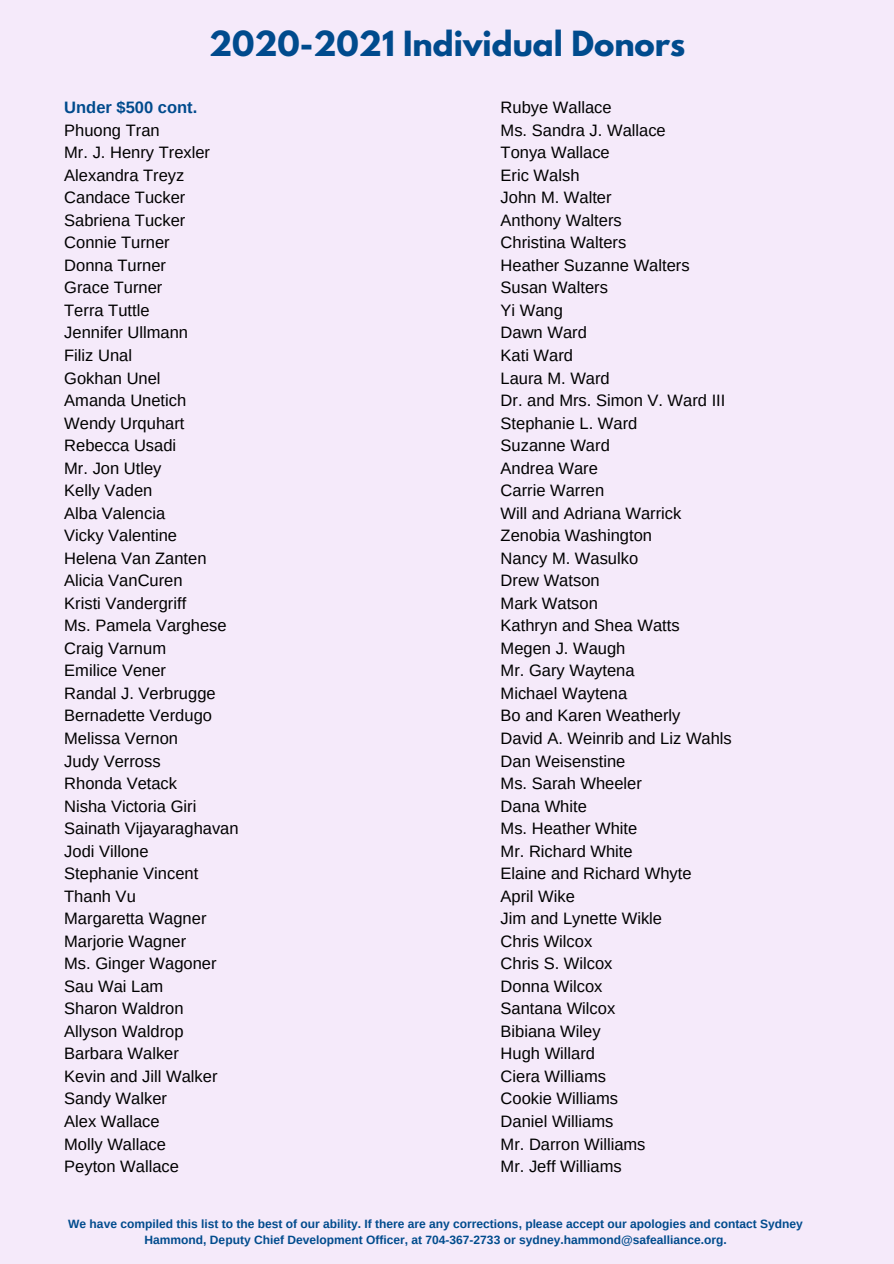
<style>
.page{position:relative;width:894px;height:1264px;background:#fff}
.page>*{position:absolute;margin:0;border:0;box-sizing:border-box;transform-origin:0 0}
.t1{font:700 30.75px "League Spartan";color:#004b8d}
.t2{font:16.5px/22.5px "Arimo";color:#000}
.t3{font:700 16.5px "Arimo";color:#004b8d}
.t4{font:700 12px/16px "Arimo";color:#004b8d;text-align:center}
</style>
<div class="page">
<div style="left:0;top:0;width:893px;height:1263px;background:#f5eafa"></div>
<h1 class="t1" style="left:209px;top:28px;width:477px">2020-2021 Individual Donors</h1>
<p class="t3" style="left:64px;top:98px;width:134px">Under $500 cont.</p>
<p class="t2" style="left:64px;top:119px;width:176px">Phuong Tran<br>Mr. J. Henry Trexler<br>Alexandra Treyz<br>Candace Tucker<br>Sabriena Tucker<br>Connie Turner<br>Donna Turner<br>Grace Turner<br>Terra Tuttle<br>Jennifer Ullmann<br>Filiz Unal<br>Gokhan Unel<br>Amanda Unetich<br>Wendy Urquhart<br>Rebecca Usadi<br>Mr. Jon Utley<br>Kelly Vaden<br>Alba Valencia<br>Vicky Valentine<br>Helena Van Zanten<br>Alicia VanCuren<br>Kristi Vandergriff<br>Ms. Pamela Varghese<br>Craig Varnum<br>Emilice Vener<br>Randal J. Verbrugge<br>Bernadette Verdugo<br>Melissa Vernon<br>Judy Verross<br>Rhonda Vetack<br>Nisha Victoria Giri<br>Sainath Vijayaraghavan<br>Jodi Villone<br>Stephanie Vincent<br>Thanh Vu<br>Margaretta Wagner<br>Marjorie Wagner<br>Ms. Ginger Wagoner<br>Sau Wai Lam<br>Sharon Waldron<br>Allyson Waldrop<br>Barbara Walker<br>Kevin and Jill Walker<br>Sandy Walker<br>Alex Wallace<br>Molly Wallace<br>Peyton Wallace</p>
<p class="t2" style="left:500px;top:96px;width:233px">Rubye Wallace<br>Ms. Sandra J. Wallace<br>Tonya Wallace<br>Eric Walsh<br>John M. Walter<br>Anthony Walters<br>Christina Walters<br>Heather Suzanne Walters<br>Susan Walters<br>Yi Wang<br>Dawn Ward<br>Kati Ward<br>Laura M. Ward<br>Dr. and Mrs. Simon V. Ward III<br>Stephanie L. Ward<br>Suzanne Ward<br>Andrea Ware<br>Carrie Warren<br>Will and Adriana Warrick<br>Zenobia Washington<br>Nancy M. Wasulko<br>Drew Watson<br>Mark Watson<br>Kathryn and Shea Watts<br>Megen J. Waugh<br>Mr. Gary Waytena<br>Michael Waytena<br>Bo and Karen Weatherly<br>David A. Weinrib and Liz Wahls<br>Dan Weisenstine<br>Ms. Sarah Wheeler<br>Dana White<br>Ms. Heather White<br>Mr. Richard White<br>Elaine and Richard Whyte<br>April Wike<br>Jim and Lynette Wikle<br>Chris Wilcox<br>Chris S. Wilcox<br>Donna Wilcox<br>Santana Wilcox<br>Bibiana Wiley<br>Hugh Willard<br>Ciera Williams<br>Cookie Williams<br>Daniel Williams<br>Mr. Darron Williams<br>Mr. Jeff Williams</p>
<p class="t4" style="left:68px;top:1215px;width:736px">We have compiled this list to the best of our ability. If there are any corrections, please accept our apologies and contact Sydney<br>Hammond, Deputy Chief Development Officer, at 704-367-2733 or sydney.hammond@safealliance.org.</p>
</div>
